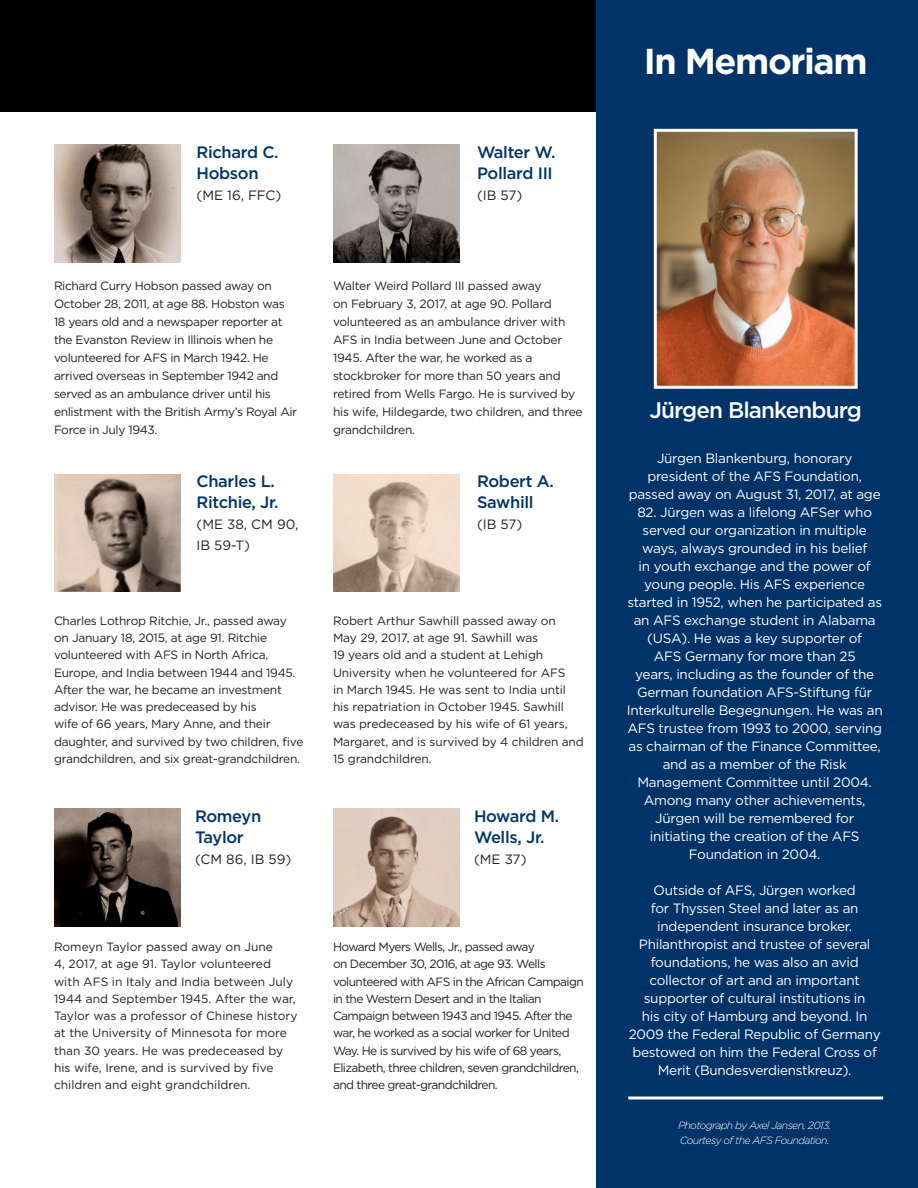
<style>
.page{position:relative;width:918px;height:1188px;background:#fff}
.page>*{position:absolute;margin:0;border:0;box-sizing:border-box;transform-origin:0 0}
.body{font:700 36px "Gotham";letter-spacing:-.04em;color:#fff}
.body-2{font:500 22.5px "Gotham";letter-spacing:-.04em;color:#fff}
.body-3{font:500 16.5px/21px "Gotham";letter-spacing:-.02em;color:#003367}
.body-4{font:13.5px/18px "Gotham";letter-spacing:-.02em;color:#fff;text-align:center}
.body-5{font:13.5px/21px "Gotham";color:#231f20}
.body-6{font:12px/18px "Gotham";letter-spacing:-.02em;color:#231f20}
.body-7{font:12px/17.2px "Gotham";letter-spacing:-.05em;color:#231f20}
.body-8{font:12px/17.2px "Gotham";color:#231f20}
.body-9{font:italic 300 10.5px/15px "Gotham";letter-spacing:-.06em;color:#fff}
</style>
<div class="page">
<div style="left:0;top:0;width:596px;height:111px;background:#000"></div>
<img style="left:54px;top:144px;width:126px;height:118px">
<img style="left:54px;top:474px;width:126px;height:118px">
<img style="left:54px;top:808px;width:126px;height:118px">
<img style="left:333px;top:144px;width:126px;height:118px">
<img style="left:333px;top:474px;width:126px;height:118px">
<img style="left:333px;top:808px;width:126px;height:118px">
<div style="left:597px;top:0;width:321px;height:1188px;background:#003367"></div>
<img style="left:658px;top:133px;width:196px;height:252px">
<div style="left:654px;top:129px;width:204px;height:260px;border:3px solid #fff"></div>
<hr style="left:628px;top:1096px;width:255px;height:3px;background:#fff">
<p class="body-3" style="left:196px;top:141px;width:84px">Richard C.<br>Hobson</p>
<p class="body-5" style="left:196px;top:184px;width:86px">(ME 16, FFC)</p>
<p class="body-3" style="left:477px;top:141px;width:80px">Walter W.<br>Pollard III</p>
<p class="body-5" style="left:477px;top:184px;width:47px">(IB 57)</p>
<p class="body-6" style="left:54px;top:276px;width:245px">Richard Curry Hobson passed away on October 28, 2011, at age 88. Hobston was 18 years old and a newspaper reporter at the Evanston Review in Illinois when he volunteered for AFS in March 1942. He arrived overseas in September 1942 and served as an ambulance driver until his enlistment with the British Army’s Royal Air Force in July 1943.</p>
<p class="body-3" style="left:196px;top:471px;width:84px">Charles L.<br>Ritchie, Jr.</p>
<p class="body-5" style="left:196px;top:514px;width:103px">(ME 38, CM 90,<br>IB 59-T)</p>
<p class="body-6" style="left:54px;top:612px;width:251px;line-height:17.2px">Charles Lothrop Ritchie, Jr., passed away on January 18, 2015, at age 91. Ritchie volunteered with AFS in North Africa, Europe, and India between 1944 and 1945.<br>After the war, he became an investment advisor. He was predeceased by his<br>wife of 66 years, Mary Anne, and their daughter, and survived by two children, five grandchildren, and six great-grandchildren.</p>
<p class="body-3" style="left:195px;top:805px;width:68px">Romeyn<br>Taylor</p>
<p class="body-5" style="left:195px;top:848px;width:98px">(CM 86, IB 59)</p>
<p class="body-6" style="left:333px;top:276px;width:251px">Walter Weird Pollard III passed away<br>on February 3, 2017, at age 90. Pollard volunteered as an ambulance driver with AFS in India between June and October 1945. After the war, he worked as a stockbroker for more than 50 years and retired from Wells Fargo. He is survived by his wife, Hildegarde, two children, and three grandchildren.</p>
<p class="body-3" style="left:477px;top:471px;width:79px">Robert A.<br>Sawhill</p>
<p class="body-5" style="left:477px;top:514px;width:47px">(IB 57)</p>
<p class="body-6" style="left:333px;top:612px;width:252px;line-height:17.2px">Robert Arthur Sawhill passed away on<br>May 29, 2017, at age 91. Sawhill was<br>19 years old and a student at Lehigh University when he volunteered for AFS<br>in March 1945. He was sent to India until his repatriation in October 1945. Sawhill was predeceased by his wife of 61 years, Margaret, and is survived by 4 children and 15 grandchildren.</p>
<p class="body-3" style="left:474px;top:805px;width:87px">Howard M.<br>Wells, Jr.</p>
<p class="body-5" style="left:474px;top:848px;width:54px">(ME 37)</p>
<p class="body-8" style="left:54px;top:938px;width:245px">Romeyn Taylor passed away on June<br>4, 2017, at age 91. Taylor volunteered with AFS in Italy and India between July 1944 and September 1945. After the war, Taylor was a professor of Chinese history at the University of Minnesota for more than 30 years. He was predeceased by his wife, Irene, and is survived by five children and eight grandchildren.</p>
<p class="body-7" style="left:333px;top:938px;width:252px">Howard Myers Wells, Jr., passed away<br>on December 30, 2016, at age 93. Wells volunteered with AFS in the African Campaign in the Western Desert and in the Italian Campaign between 1943 and 1945. After the war, he worked as a social worker for United Way. He is survived by his wife of 68 years, Elizabeth, three children, seven grandchildren, and three great-grandchildren.</p>
<p class="body" style="left:644px;top:38px;width:225px">In Memoriam</p>
<p class="body-2" style="left:649px;top:396px;width:214px">Jürgen Blankenburg</p>
<p class="body-4" style="left:629px;top:449px;width:253px">Jürgen Blankenburg, honorary president of the AFS Foundation, passed away on August 31, 2017, at age</p>
<p class="body-4" style="left:627px;top:503px;width:258px">82. Jürgen was a lifelong AFSer who served our organization in multiple ways, always grounded in his belief<br>in youth exchange and the power of young people. His AFS experience started in 1952, when he participated as an AFS exchange student in Alabama (USA). He was a key supporter of<br>AFS Germany for more than 25<br>years, including as the founder of the German foundation AFS-Stiftung für Interkulturelle Begegnungen. He was an AFS trustee from 1993 to 2000, serving as chairman of the Finance Committee, and as a member of the Risk Management Committee until 2004.<br>Among many other achievements, Jürgen will be remembered for initiating the creation of the AFS Foundation in 2004.</p>
<p class="body-4" style="left:629px;top:881px;width:253px">Outside of AFS, Jürgen worked<br>for Thyssen Steel and later as an independent insurance broker.<br>Philanthropist and trustee of several foundations, he was also an avid collector of art and an important supporter of cultural institutions in<br>his city of Hamburg and beyond. In 2009 the Federal Republic of Germany bestowed on him the Federal Cross of Merit (Bundesverdienstkreuz).</p>
<p class="body-9" style="left:678px;top:1117px;width:154px">Photograph by Axel Jansen, 2013.<br>Courtesy of the AFS Foundation.</p>
</div>
